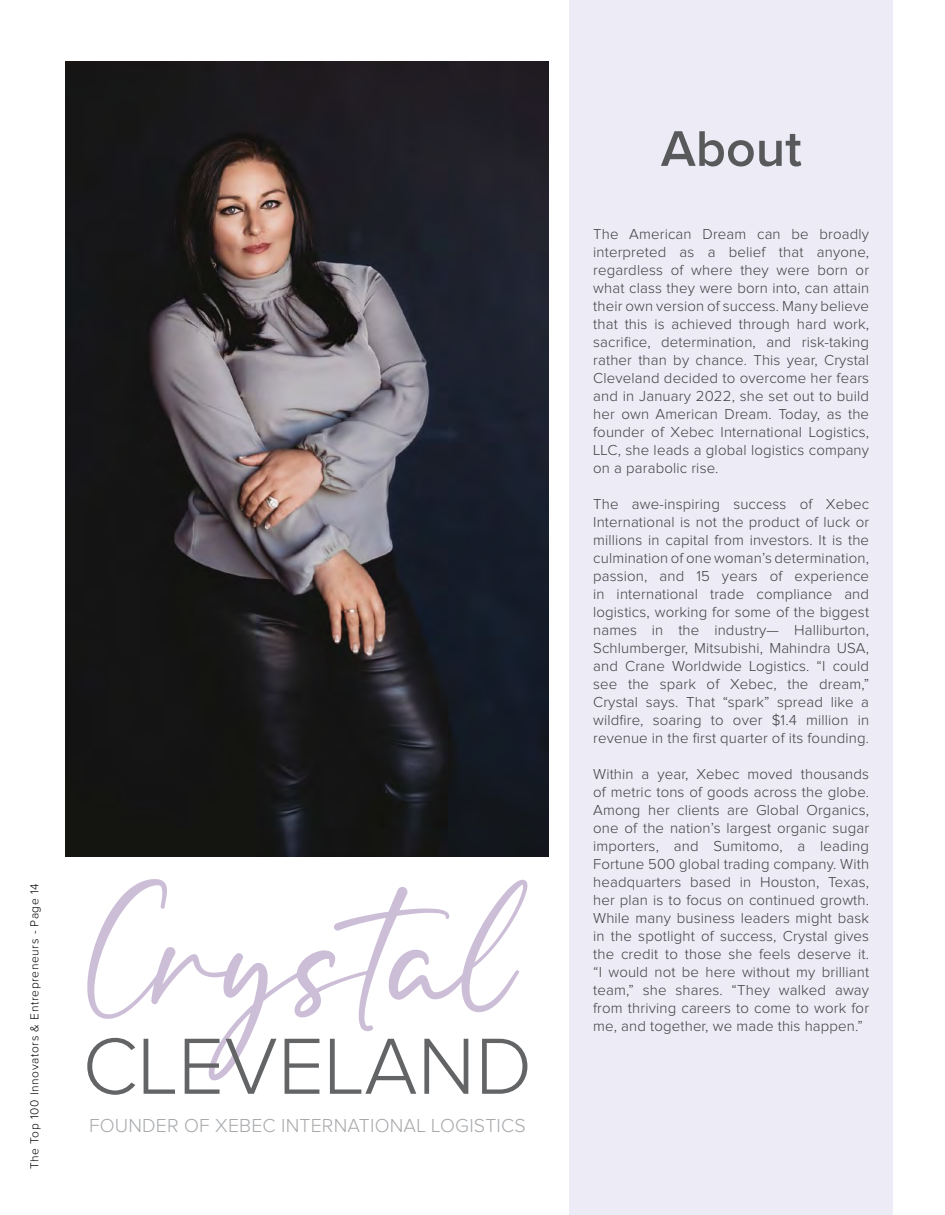
<style>
.page{position:relative;width:945px;height:1215px;background:#fff}
.page>*{position:absolute;margin:0;border:0;box-sizing:border-box;transform-origin:0 0}
.t1{font:300 19.5px "Proxima Nova";letter-spacing:.01em;color:#a7a9ac}
.t2{font:300 15px/18px "Proxima Nova";letter-spacing:.01em;color:#414042;text-align:justify}
.t3{font:300 12px "Proxima Nova";letter-spacing:.05em;color:#000}
</style>
<div class="page">
<div style="left:569px;top:0;width:324px;height:1215px;background:#ecebf6"></div>
<img style="left:66px;top:61px;width:483px;height:796px">
<svg style="left:661px;top:131px;width:140px;height:36px"></svg>
<svg style="left:87px;top:879px;width:440px;height:159px"></svg>
<svg style="left:87px;top:1038px;width:440px;height:57px"></svg>
<p class="t3" style="left:29px;top:1169px;width:287px;rotate:-90deg">The Top 100 Innovators &amp; Entrepreneurs - Page 14</p>
<h1 class="t1" style="left:89px;top:1116px;width:438px">FOUNDER OF XEBEC INTERNATIONAL LOGISTICS</h1>
<p class="t2" style="left:593px;top:225px;width:277px">The American Dream can be broadly interpreted as a belief that anyone, regardless of where they were born or what class they were born into, can attain their own version of success. Many believe that this is achieved through hard work, sacrifice, determination, and risk-taking rather than by chance. This year, Crystal Cleveland decided to overcome her fears and in January 2022, she set out to build her own American Dream. Today, as the founder of Xebec International Logistics, LLC, she leads a global logistics company on a parabolic rise.</p>
<p class="t2" style="left:593px;top:495px;width:277px">The awe-inspiring success of Xebec International is not the product of luck or millions in capital from investors. It is the culmination of one woman’s determination, passion, and 15 years of experience in international trade compliance and logistics, working for some of the biggest names in the industry— Halliburton, Schlumberger, Mitsubishi, Mahindra USA, and Crane Worldwide Logistics. “I could see the spark of Xebec, the dream,” Crystal says. That “spark” spread like a wildfire, soaring to over $1.4 million in revenue in the first quarter of its founding.</p>
<p class="t2" style="left:593px;top:765px;width:277px">Within a year, Xebec moved thousands of metric tons of goods across the globe.<br>Among her clients are Global Organics, one of the nation’s largest organic sugar importers, and Sumitomo, a leading Fortune 500 global trading company. With headquarters based in Houston, Texas, her plan is to focus on continued growth.<br>While many business leaders might bask in the spotlight of success, Crystal gives the credit to those she feels deserve it. “I would not be here without my brilliant team,” she shares. “They walked away from thriving careers to come to work for me, and together, we made this happen.”</p>
</div>
